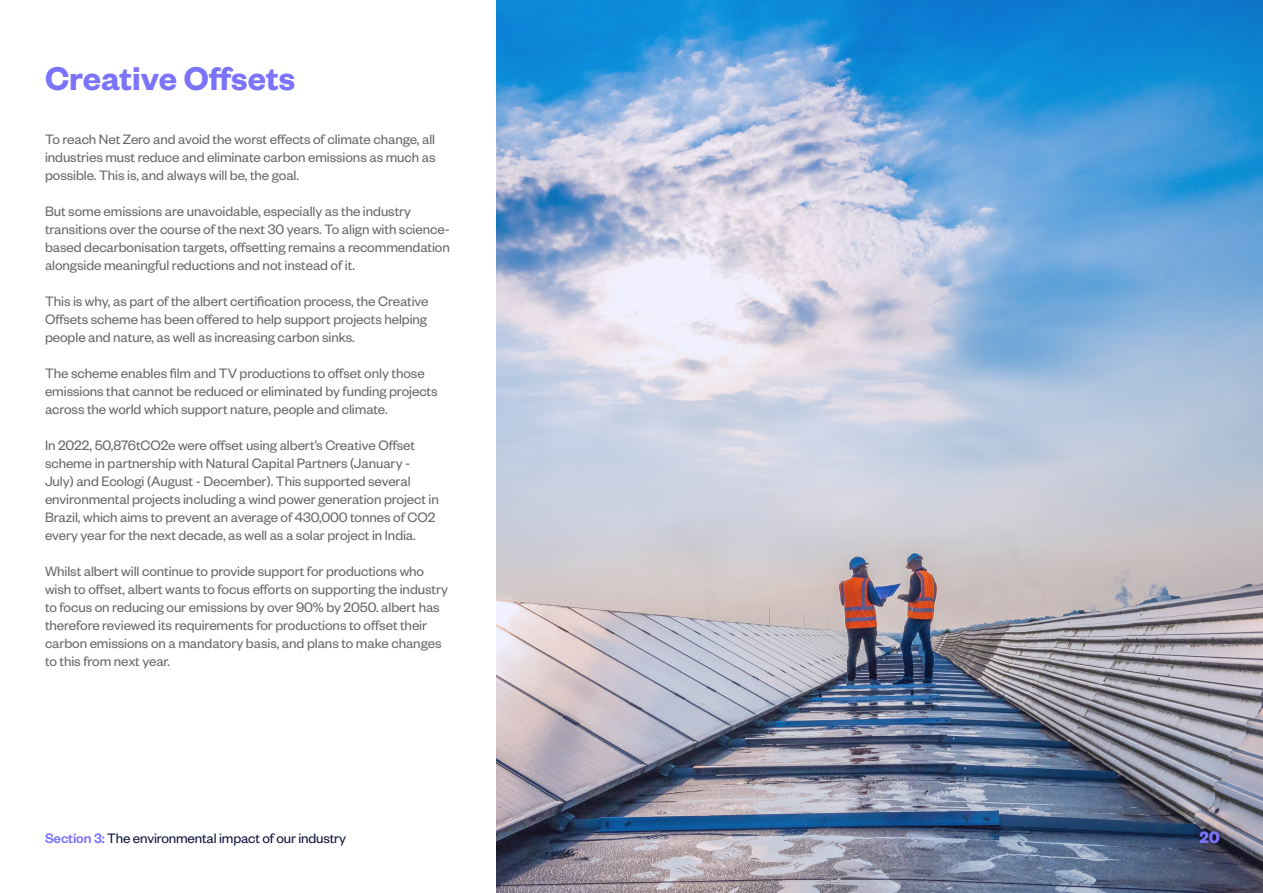
<style>
.page{position:relative;width:1263px;height:893px;background:#fff}
.page>*{position:absolute;margin:0;border:0;box-sizing:border-box;transform-origin:0 0}
.t1{font:600 36.15px "Founders Grotesk";color:#7b73fa}
.t2{font:700 18px "Founders Grotesk";color:#7b73fa}
.t3{font:15px/18px "Founders Grotesk";letter-spacing:-.005em;color:#666}
.t4{font:15px "Founders Grotesk";letter-spacing:-.01em;color:#0d133b}
.s1{font-weight:500;color:#7b73fa}
</style>
<div class="page">
<img style="left:496px;top:0;width:767px;height:893px">
<h1 class="t1" style="left:45px;top:55px;width:252px">Creative Offsets</h1>
<p class="t3" style="left:45px;top:129px;width:392px;text-align:justify">To reach Net Zero and avoid the worst effects of climate change, all industries must reduce and eliminate carbon emissions as much as possible. This is, and always will be, the goal.</p>
<p class="t3" style="left:45px;top:201px;width:406px">But some emissions are unavoidable, especially as the industry transitions over the course of the next 30 years. To align with science&shy;based decarbonisation targets, offsetting remains a recommendation alongside meaningful reductions and not instead of it.</p>
<p class="t3" style="left:45px;top:291px;width:385px;text-align:justify">This is why, as part of the albert certification process, the Creative Offsets scheme has been offered to help support projects helping people and nature, as well as increasing carbon sinks.</p>
<p class="t3" style="left:45px;top:363px;width:394px">The scheme enables film and TV productions to offset only those emissions that cannot be reduced or eliminated by funding projects across the world which support nature, people and climate.</p>
<p class="t3" style="left:45px;top:435px;width:395px">In 2022, 50,876tCO2e were offset using albert’s Creative Offset scheme in partnership with Natural Capital Partners (January - July) and Ecologi (August - December). This supported several environmental projects including a wind power generation project in Brazil, which aims to prevent an average of 430,000 tonnes of CO2 every year for the next decade, as well as a solar project in India.</p>
<p class="t3" style="left:45px;top:561px;width:404px">Whilst albert will continue to provide support for productions who wish to offset, albert wants to focus efforts on supporting the industry to focus on reducing our emissions by over 90% by 2050. albert has therefore reviewed its requirements for productions to offset their carbon emissions on a mandatory basis, and plans to make changes to this from next year.</p>
<p class="t4" style="left:45px;top:828px;width:303px"><span class="s1">Section 3:</span> The environmental impact of our industry</p>
<p class="t2" style="left:1199px;top:825px;width:22px">20</p>
</div>
